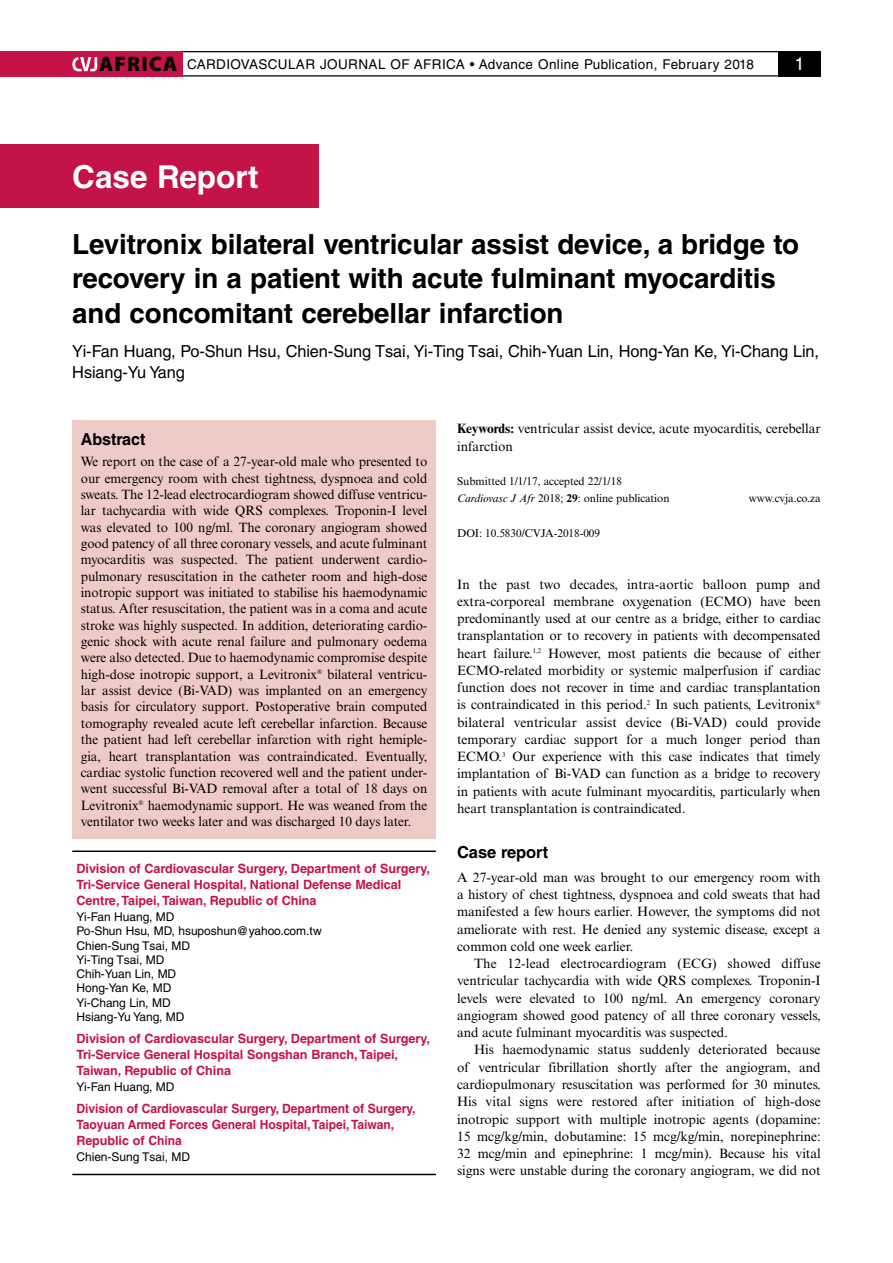
<style>
.page{position:relative;width:893px;height:1263px;background:#fff}
.page>*{position:absolute;margin:0;border:0;box-sizing:border-box;transform-origin:0 0}
.t1{font:700 31.5px "Helvetica LT Std";color:#fff}
.t2{font:700 27.75px/34.5px "Helvetica LT Std";letter-spacing:-.005em;color:#000}
.t3{font:18px "Helvetica LT Std";color:#fff}
.t4{font:16.5px/21px "Helvetica LT Std";letter-spacing:-.005em;color:#000}
.t5{font:700 16.5px "Helvetica LT Std";letter-spacing:-.005em;color:#000}
.t6{font:13.5px/17.2px "Times New Roman MT Std";letter-spacing:-.005em;color:#000;text-align:justify}
.t7{font:13.5px "Helvetica LT Std";letter-spacing:.03em;color:#000}
.t8{font:700 12.75px/15.8px "Helvetica LT Std";letter-spacing:-.005em;color:#c41346}
.t9{font:700 12.75px/15.8px "Helvetica LT Std";letter-spacing:-.005em;color:#c41346;scale:.95 1}
.t10{font:12px/14.2px "Helvetica LT Std";letter-spacing:-.005em;color:#000}
.t11{font:11.25px/17.2px "Times New Roman MT Std";letter-spacing:-.005em;color:#000}
.s1{font-family:"Myriad Pro";font-weight:900;font-size:21px}
.s2{font-weight:700}
.s3{font-style:italic}
</style>
<div class="page">
<div style="left:778px;top:51px;width:43px;height:26px;background:#000"></div>
<hr style="left:72px;top:51px;width:749px;height:1px;background:#000">
<hr style="left:72px;top:75px;width:749px;height:2px;background:#000">
<div style="left:0;top:51px;width:182px;height:26px;background:#c41346"></div>
<svg style="left:72px;top:57px;width:25px;height:14px"></svg>
<div style="left:72px;top:420px;width:364px;height:419px;background:#efcbc7"></div>
<hr style="left:72px;top:850px;width:364px;height:2px;background:#000">
<hr style="left:72px;top:1174px;width:364px;height:1px;background:#000">
<div style="left:0;top:145px;width:318px;height:63px;background:#c41346"></div>
<p class="t7" style="left:99px;top:57px;width:657px"><span class="s1">AFRICA</span> CARDIOVASCULAR JOURNAL OF AFRICA • Advance Online Publication, February 2018</p>
<h3 class="t3" style="left:794px;top:53px;width:12px">1</h3>
<h1 class="t1" style="left:72px;top:157px;width:188px">Case Report</h1>
<h2 class="t2" style="left:72px;top:226px;width:728px">Levitronix bilateral ventricular assist device, a bridge to recovery in a patient with acute fulminant myocarditis and concomitant cerebellar infarction</h2>
<p class="t4" style="left:72px;top:340px;width:748px">Yi-Fan Huang, Po-Shun Hsu, Chien-Sung Tsai, Yi-Ting Tsai, Chih-Yuan Lin, Hong-Yan Ke, Yi-Chang Lin,<br>Hsiang-Yu Yang</p>
<p class="t5" style="left:81px;top:429px;width:66px">Abstract</p>
<p class="t6" style="left:81px;top:453px;width:348px;line-height:16.4px">We report on the case of a 27-year-old male who presented to our emergency room with chest tightness, dyspnoea and cold sweats. The 12-lead electrocardiogram showed diffuse ventricu&shy;lar tachycardia with wide QRS complexes. Troponin-I level was elevated to 100 ng/ml. The coronary angiogram showed good patency of all three coronary vessels, and acute fulminant myocarditis was suspected. The patient underwent cardio&shy;pulmonary resuscitation in the catheter room and high-dose inotropic support was initiated to stabilise his haemodynamic status. After resuscitation, the patient was in a coma and acute stroke was highly suspected. In addition, deteriorating cardio&shy;genic shock with acute renal failure and pulmonary oedema were also detected. Due to haemodynamic compromise despite high-dose inotropic support, a Levitronix<sup>®</sup> bilateral ventricu&shy;lar assist device (Bi-VAD) was implanted on an emergency basis for circulatory support. Postoperative brain computed tomography revealed acute left cerebellar infarction. Because the patient had left cerebellar infarction with right hemiple&shy;gia, heart transplantation was contraindicated. Eventually, cardiac systolic function recovered well and the patient under&shy;went successful Bi-VAD removal after a total of 18 days on Levitronix<sup>®</sup> haemodynamic support. He was weaned from the ventilator two weeks later and was discharged 10 days later.</p>
<p class="t8" style="left:77px;top:861px;width:355px">Division of Cardiovascular Surgery, Department of Surgery,<br>Tri-Service General Hospital, National Defense Medical<br>Centre, Taipei, Taiwan, Republic of China</p>
<p class="t10" style="left:77px;top:910px;width:247px">Yi-Fan Huang, MD<br>Po-Shun Hsu, MD, hsuposhun@yahoo.com.tw<br>Chien-Sung Tsai, MD<br>Yi-Ting Tsai, MD<br>Chih-Yuan Lin, MD<br>Hong-Yan Ke, MD<br>Yi-Chang Lin, MD<br>Hsiang-Yu Yang, MD</p>
<p class="t8" style="left:77px;top:1030px;width:355px">Division of Cardiovascular Surgery, Department of Surgery,<br>Tri-Service General Hospital Songshan Branch, Taipei,<br>Taiwan, Republic of China</p>
<p class="t10" style="left:77px;top:1079px;width:100px">Yi-Fan Huang, MD</p>
<p class="t9" style="left:77px;top:1100px;width:358px">Division of Cardiovascular Surgery, Department of Surgery,<br>Taoyuan Armed Forces General Hospital, Taipei, Taiwan,<br>Republic of China</p>
<p class="t10" style="left:77px;top:1149px;width:115px">Chien-Sung Tsai, MD</p>
<p class="t6" style="left:457px;top:420px;width:365px"><span class="s2">Keywords:</span> ventricular assist device, acute myocarditis, cerebellar infarction</p>
<p class="t11" style="left:457px;top:473px;width:214px">Submitted 1/1/17, accepted 22/1/18<br><span class="s3">Cardiovasc J Afr</span> 2018; <span class="s2">29</span>: online publication</p>
<p class="t11" style="left:749px;top:490px;width:73px">www.cvja.co.za</p>
<p class="t11" style="left:457px;top:524px;width:145px">DOI: 10.5830/CVJA-2018-009</p>
<p class="t6" style="left:457px;top:575px;width:365px">In the past two decades, intra-aortic balloon pump and extra-corporeal membrane oxygenation (ECMO) have been predominantly used at our centre as a bridge, either to cardiac transplantation or to recovery in patients with decompensated heart failure.<sup>1,2</sup> However, most patients die because of either ECMO-related morbidity or systemic malperfusion if cardiac function does not recover in time and cardiac transplantation is contraindicated in this period.<sup>2</sup> In such patients, Levitronix<sup>® </sup>bilateral ventricular assist device (Bi-VAD) could provide temporary cardiac support for a much longer period than ECMO.<sup>3</sup> Our experience with this case indicates that timely implantation of Bi-VAD can function as a bridge to recovery in patients with acute fulminant myocarditis, particularly when heart transplantation is contraindicated.</p>
<p class="t5" style="left:457px;top:842px;width:93px">Case report</p>
<p class="t6" style="left:457px;top:869px;width:365px">A 27-year-old man was brought to our emergency room with a history of chest tightness, dyspnoea and cold sweats that had manifested a few hours earlier. However, the symptoms did not ameliorate with rest. He denied any systemic disease, except a common cold one week earlier.</p>
<p class="t6" style="left:457px;top:955px;width:365px;text-indent:17px">The 12-lead electrocardiogram (ECG) showed diffuse ventricular tachycardia with wide QRS complexes. Troponin-I levels were elevated to 100 ng/ml. An emergency coronary angiogram showed good patency of all three coronary vessels, and acute fulminant myocarditis was suspected.</p>
<p class="t6" style="left:457px;top:1041px;width:365px;text-indent:17px">His haemodynamic status suddenly deteriorated because of ventricular fibrillation shortly after the angiogram, and cardiopulmonary resuscitation was performed for 30 minutes.<br>His vital signs were restored after initiation of high-dose inotropic support with multiple inotropic agents (dopamine:<br>15 mcg/kg/min, dobutamine: 15 mcg/kg/min, norepinephrine:<br>32 mcg/min and epinephrine: 1 mcg/min). Because his vital signs were unstable during the coronary angiogram, we did not</p>
</div>
